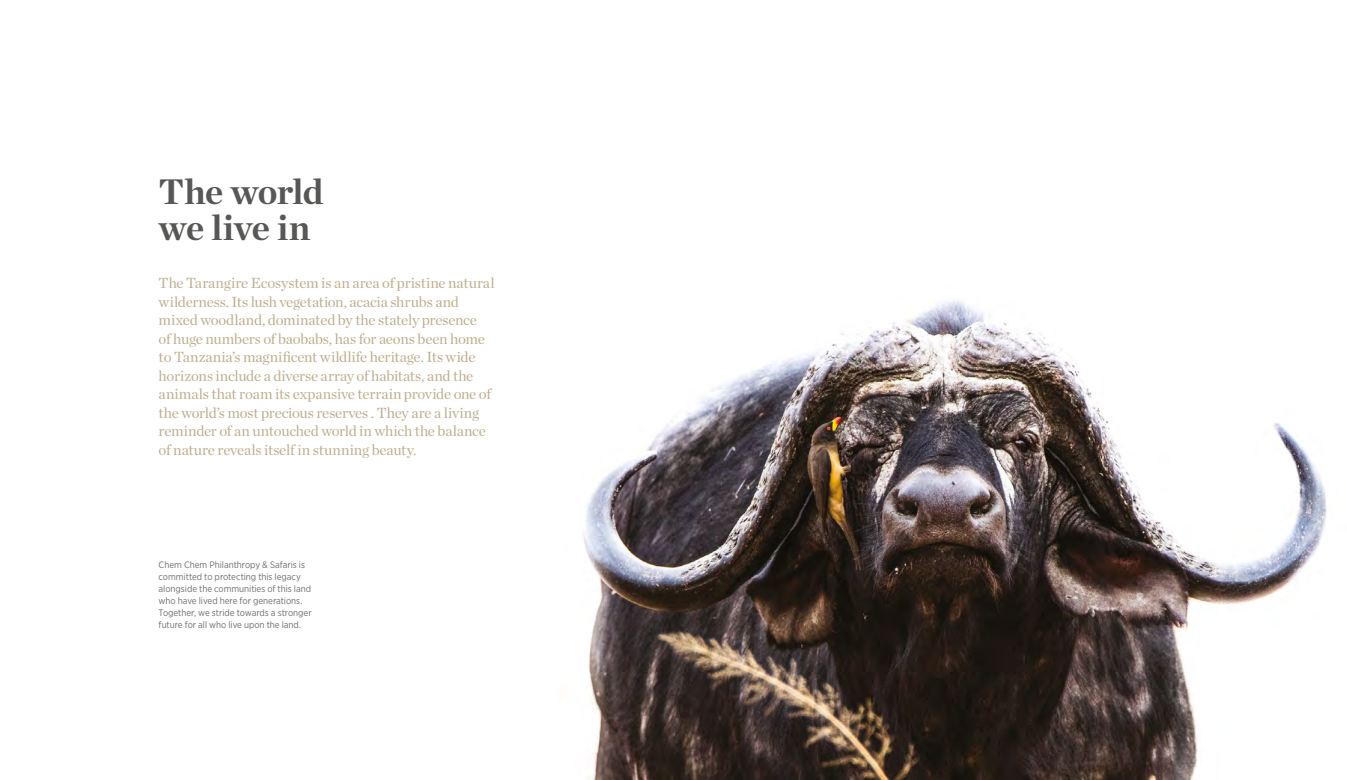
<style>
.page{position:relative;width:1347px;height:780px;background:#fff}
.page>*{position:absolute;margin:0;border:0;box-sizing:border-box;transform-origin:0 0}
.t1{font:700 36.25px/36px "Chronicle Deck";letter-spacing:-.02em;color:#575756}
.t2{font:15px/18.5px "Chronicle Deck";letter-spacing:-.015em;color:#bfae8e}
.t3{font:9.38px/11.9px "Gotham Narrow";letter-spacing:-.005em;color:#706f6f}
</style>
<div class="page">
<img style="left:584px;top:300px;width:743px;height:480px">
<h1 class="t1" style="left:159px;top:171px;width:166px">The world we live in</h1>
<p class="t2" style="left:159px;top:273px;width:337px">The Tarangire Ecosystem is an area of pristine natural wilderness. Its lush vegetation, acacia shrubs and mixed woodland, dominated by the stately presence<br>of huge numbers of baobabs, has for aeons been home to Tanzania’s magnificent wildlife heritage. Its wide horizons include a diverse array of habitats, and the animals that roam its expansive terrain provide one of the world’s most precious reserves . They are a living reminder of an untouched world in which the balance of nature reveals itself in stunning beauty.</p>
<p class="t3" style="left:159px;top:559px;width:155px">Chem Chem Philanthropy &amp; Safaris is committed to protecting this legacy alongside the communities of this land who have lived here for generations.<br>Together, we stride towards a stronger future for all who live upon the land.</p>
</div>
